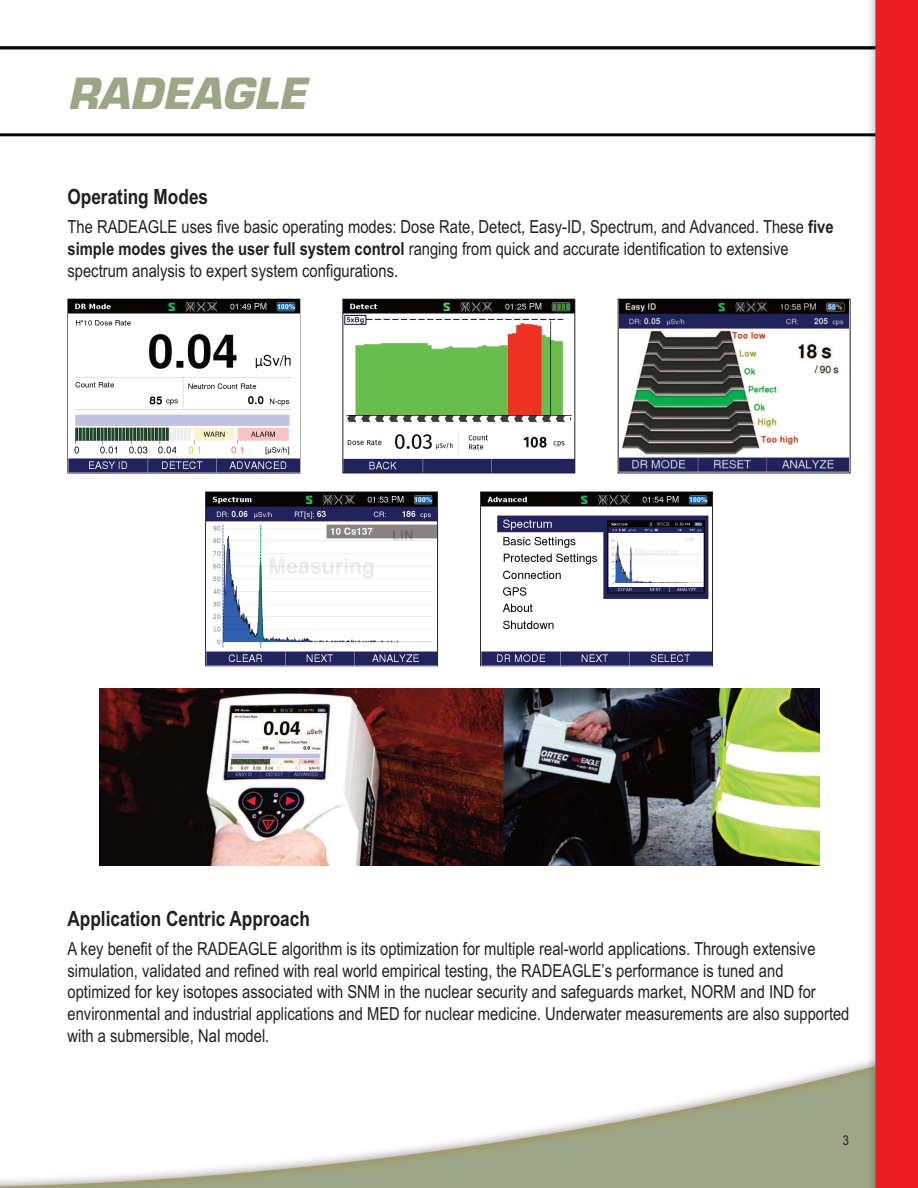
<style>
.page{position:relative;width:918px;height:1188px;background:#fff}
.page>*{position:absolute;margin:0;border:0;box-sizing:border-box;transform-origin:0 0}
.t1{font:45px "EGG Eurostile";color:#9ca686}
.t2{font:700 21px "Arial Narrow";color:#231f20}
.t3{font:18px/21.6px "Arial Narrow";color:#231f20}
.t4{font:13.5px "Arial Narrow";color:#231f20}
.s1{font-weight:700}
</style>
<div class="page">
<img style="left:0;top:0;width:918px;height:1188px">
<img style="left:69px;top:300px;width:230px;height:173px">
<img style="left:344px;top:301px;width:229px;height:170px">
<div style="left:342px;top:299px;width:233px;height:174px;border:1px solid #231f20"></div>
<div style="left:618px;top:299px;width:232px;height:174px;border:1px solid #231f20"></div>
<img style="left:619px;top:300px;width:230px;height:172px">
<img style="left:206px;top:492px;width:231px;height:173px">
<img style="left:481px;top:492px;width:231px;height:173px">
<img style="left:99px;top:689px;width:721px;height:177px">
<h1 class="t1" style="left:68px;top:67px;width:240px">RADEAGLE</h1>
<p class="t2" style="left:68px;top:185px;width:142px">Operating Modes</p>
<p class="t3" style="left:68px;top:216px;width:768px">The RADEAGLE uses five basic operating modes: Dose Rate, Detect, Easy-ID, Spectrum, and Advanced. These <span class="s1">five simple modes gives the user full system control</span> ranging from quick and accurate identification to extensive spectrum analysis to expert system configurations.</p>
<p class="t2" style="left:68px;top:907px;width:244px">Application Centric Approach</p>
<p class="t3" style="left:68px;top:938px;width:784px">A key benefit of the RADEAGLE algorithm is its optimization for multiple real-world applications. Through extensive simulation, validated and refined with real world empirical testing, the RADEAGLE’s performance is tuned and optimized for key isotopes associated with SNM in the nuclear security and safeguards market, NORM and IND for environmental and industrial applications and MED for nuclear medicine. Underwater measurements are also supported with a submersible, NaI model.</p>
<p class="t4" style="left:843px;top:1133px;width:8px">3</p>
</div>
